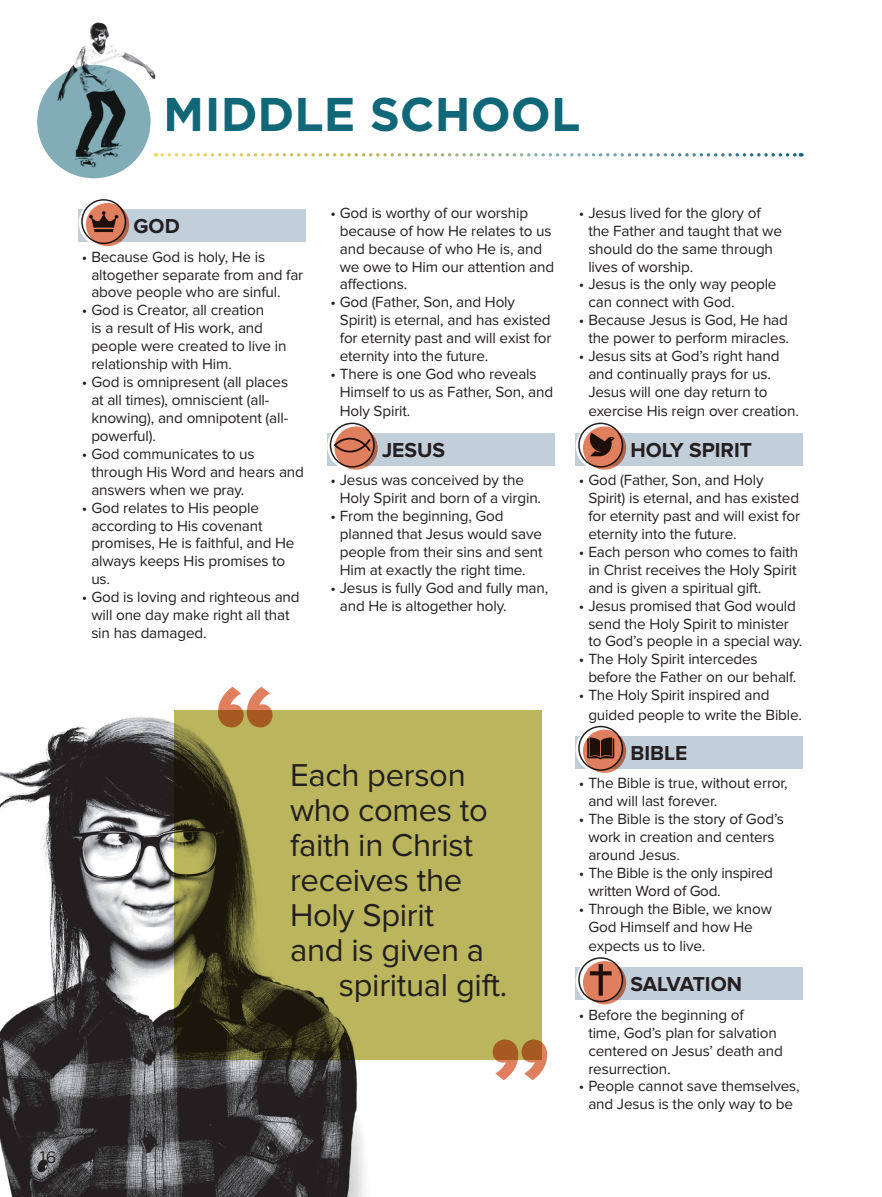
<style>
.page{position:relative;width:882px;height:1197px;background:#fff}
.page>*{position:absolute;margin:0;border:0;box-sizing:border-box;transform-origin:0 0}
.t1{font:700 47.25px "Gotham";color:#106778}
.t2{font:32.9px "Proxima Nova";letter-spacing:-.01em;color:#231f20}
.t3{font:700 21px "Proxima Nova";color:#231f20}
.t4{font:16.62px "Gotham";color:#231f20}
.t5{font:15.4px/17.8px "Proxima Nova";letter-spacing:-.01em;color:#231f20}
</style>
<div class="page">
<img style="left:0;top:686px;width:406px;height:511px">
<div style="left:79px;top:209px;width:227px;height:33px;background:#c3cedb"></div>
<svg style="left:79px;top:200px;width:46px;height:46px"></svg>
<svg style="left:86px;top:203px;width:43px;height:43px"></svg>
<svg style="left:81px;top:199px;width:45px;height:45px"></svg>
<svg style="left:83px;top:201px;width:42px;height:42px"></svg>
<svg style="left:89px;top:211px;width:29px;height:21px"></svg>
<div style="left:327px;top:433px;width:228px;height:32px;background:#c3cedb"></div>
<svg style="left:327px;top:423px;width:46px;height:46px"></svg>
<svg style="left:334px;top:426px;width:44px;height:44px"></svg>
<svg style="left:330px;top:423px;width:45px;height:45px"></svg>
<svg style="left:331px;top:424px;width:42px;height:42px"></svg>
<svg style="left:334px;top:438px;width:37px;height:15px"></svg>
<div style="left:576px;top:433px;width:227px;height:32px;background:#c3cedb"></div>
<div style="left:576px;top:736px;width:227px;height:32px;background:#c3cedb"></div>
<div style="left:576px;top:967px;width:227px;height:33px;background:#c3cedb"></div>
<div style="left:576px;top:423px;width:46px;height:46px;background:#fff;border-radius:50%"></div>
<svg style="left:583px;top:426px;width:43px;height:44px"></svg>
<svg style="left:578px;top:423px;width:45px;height:45px"></svg>
<svg style="left:580px;top:424px;width:42px;height:42px"></svg>
<svg style="left:590px;top:433px;width:25px;height:23px"></svg>
<div style="left:576px;top:727px;width:46px;height:45px;background:#fff;border-radius:50%"></div>
<svg style="left:583px;top:730px;width:43px;height:43px"></svg>
<svg style="left:578px;top:726px;width:45px;height:45px"></svg>
<svg style="left:580px;top:727px;width:42px;height:42px"></svg>
<svg style="left:587px;top:737px;width:27px;height:22px"></svg>
<svg style="left:576px;top:958px;width:46px;height:46px"></svg>
<svg style="left:583px;top:961px;width:43px;height:43px"></svg>
<svg style="left:578px;top:957px;width:45px;height:45px"></svg>
<svg style="left:580px;top:959px;width:42px;height:42px"></svg>
<svg style="left:590px;top:964px;width:22px;height:32px"></svg>
<div style="left:37px;top:65px;width:114px;height:113px;background:#82adb7;border-radius:50%"></div>
<img style="left:48px;top:22px;width:111px;height:157px">
<svg style="left:174px;top:711px;width:368px;height:349px;background:#9e994e"></svg>
<svg style="left:218px;top:687px;width:55px;height:40px"></svg>
<svg style="left:493px;top:1039px;width:54px;height:41px"></svg>
<svg style="left:162px;top:153px;width:639px;height:4px"></svg>
<h1 class="t1" style="left:164px;top:82px;width:418px">MIDDLE SCHOOL</h1>
<p class="t4" style="left:40px;top:1147px;width:18px">16</p>
<h3 class="t3" style="left:134px;top:214px;width:48px">GOD</h3>
<p class="t5" style="left:91px;top:248px;width:213px;text-indent:-9px">• Because God is holy, He is altogether separate from and far above people who are sinful.</p>
<p class="t5" style="left:91px;top:302px;width:197px;text-indent:-9px">• God is Creator, all creation<br>is a result of His work, and people were created to live in relationship with Him.</p>
<p class="t5" style="left:91px;top:373px;width:198px;text-indent:-9px">• God is omnipresent (all places at all times), omniscient (all&shy;knowing), and omnipotent (all&shy;powerful).</p>
<p class="t5" style="left:91px;top:445px;width:214px;text-indent:-9px">• God communicates to us through His Word and hears and answers when we pray.</p>
<p class="t5" style="left:91px;top:499px;width:205px;text-indent:-9px">• God relates to His people according to His covenant promises, He is faithful, and He always keeps His promises to us.</p>
<p class="t5" style="left:91px;top:588px;width:210px;text-indent:-9px">• God is loving and righteous and will one day make right all that sin has damaged.</p>
<p class="t5" style="left:340px;top:204px;width:216px;text-indent:-9px">• God is worthy of our worship because of how He relates to us and because of who He is, and we owe to Him our attention and affections.</p>
<p class="t5" style="left:340px;top:294px;width:213px;text-indent:-9px">• God (Father, Son, and Holy<br>Spirit) is eternal, and has existed for eternity past and will exist for eternity into the future.</p>
<p class="t5" style="left:340px;top:365px;width:215px;line-height:18.6px;text-indent:-9px">• There is one God who reveals<br>Himself to us as Father, Son, and<br>Holy Spirit.</p>
<h3 class="t3" style="left:382px;top:437px;width:65px">JESUS</h3>
<p class="t5" style="left:340px;top:471px;width:203px;text-indent:-9px">• Jesus was conceived by the<br>Holy Spirit and born of a virgin.</p>
<p class="t5" style="left:340px;top:507px;width:204px;text-indent:-9px">• From the beginning, God planned that Jesus would save people from their sins and sent<br>Him at exactly the right time.</p>
<p class="t5" style="left:340px;top:579px;width:210px;text-indent:-9px">• Jesus is fully God and fully man, and He is altogether holy.</p>
<h2 class="t2" style="left:290px;top:756px;width:177px">Each person</h2>
<h2 class="t2" style="left:290px;top:792px;width:199px">who comes to</h2>
<h2 class="t2" style="left:290px;top:827px;width:184px">faith in Christ</h2>
<h2 class="t2" style="left:290px;top:862px;width:174px">receives the</h2>
<h2 class="t2" style="left:290px;top:897px;width:146px">Holy Spirit</h2>
<h2 class="t2" style="left:290px;top:932px;width:196px">and is given a</h2>
<h2 class="t2" style="left:339px;top:967px;width:170px">spiritual gift.</h2>
<p class="t5" style="left:588px;top:204px;width:195px;text-indent:-9px">• Jesus lived for the glory of the Father and taught that we should do the same through lives of worship.</p>
<p class="t5" style="left:588px;top:276px;width:190px;text-indent:-9px">• Jesus is the only way people can connect with God.</p>
<p class="t5" style="left:579px;top:312px;width:212px;text-align:right">• Because Jesus is God, He had the power to perform miracles.</p>
<p class="t5" style="left:588px;top:347px;width:212px;line-height:18.4px;text-indent:-9px">• Jesus sits at God’s right hand and continually prays for us.<br>Jesus will one day return to exercise His reign over creation.</p>
<h3 class="t3" style="left:631px;top:437px;width:123px">HOLY SPIRIT</h3>
<p class="t5" style="left:588px;top:471px;width:213px;text-indent:-9px">• God (Father, Son, and Holy<br>Spirit) is eternal, and has existed for eternity past and will exist for eternity into the future.</p>
<p class="t5" style="left:588px;top:543px;width:211px;text-align:justify;text-indent:-9px">• Each person who comes to faith in Christ receives the Holy Spirit and is given a spiritual gift.</p>
<p class="t5" style="left:588px;top:597px;width:216px;text-indent:-9px">• Jesus promised that God would send the Holy Spirit to minister to God’s people in a special way.</p>
<p class="t5" style="left:588px;top:651px;width:209px;text-indent:-9px">• The Holy Spirit intercedes before the Father on our behalf.</p>
<p class="t5" style="left:588px;top:686px;width:215px;line-height:19.2px;text-indent:-9px">• The Holy Spirit inspired and guided people to write the Bible.</p>
<h3 class="t3" style="left:631px;top:741px;width:58px">BIBLE</h3>
<p class="t5" style="left:588px;top:774px;width:201px;text-indent:-9px">• The Bible is true, without error, and will last forever.</p>
<p class="t5" style="left:588px;top:810px;width:197px;text-indent:-9px">• The Bible is the story of God’s work in creation and centers around Jesus.</p>
<p class="t5" style="left:588px;top:864px;width:186px;text-indent:-9px">• The Bible is the only inspired written Word of God.</p>
<p class="t5" style="left:588px;top:900px;width:185px;line-height:18.6px;text-indent:-9px">• Through the Bible, we know<br>God Himself and how He expects us to live.</p>
<h3 class="t3" style="left:631px;top:972px;width:113px">SALVATION</h3>
<p class="t5" style="left:588px;top:1006px;width:196px;text-indent:-9px">• Before the beginning of<br>time, God’s plan for salvation centered on Jesus’ death and resurrection.</p>
<p class="t5" style="left:579px;top:1078px;width:222px;text-align:center">• People cannot save themselves, and Jesus is the only way to be</p>
</div>
